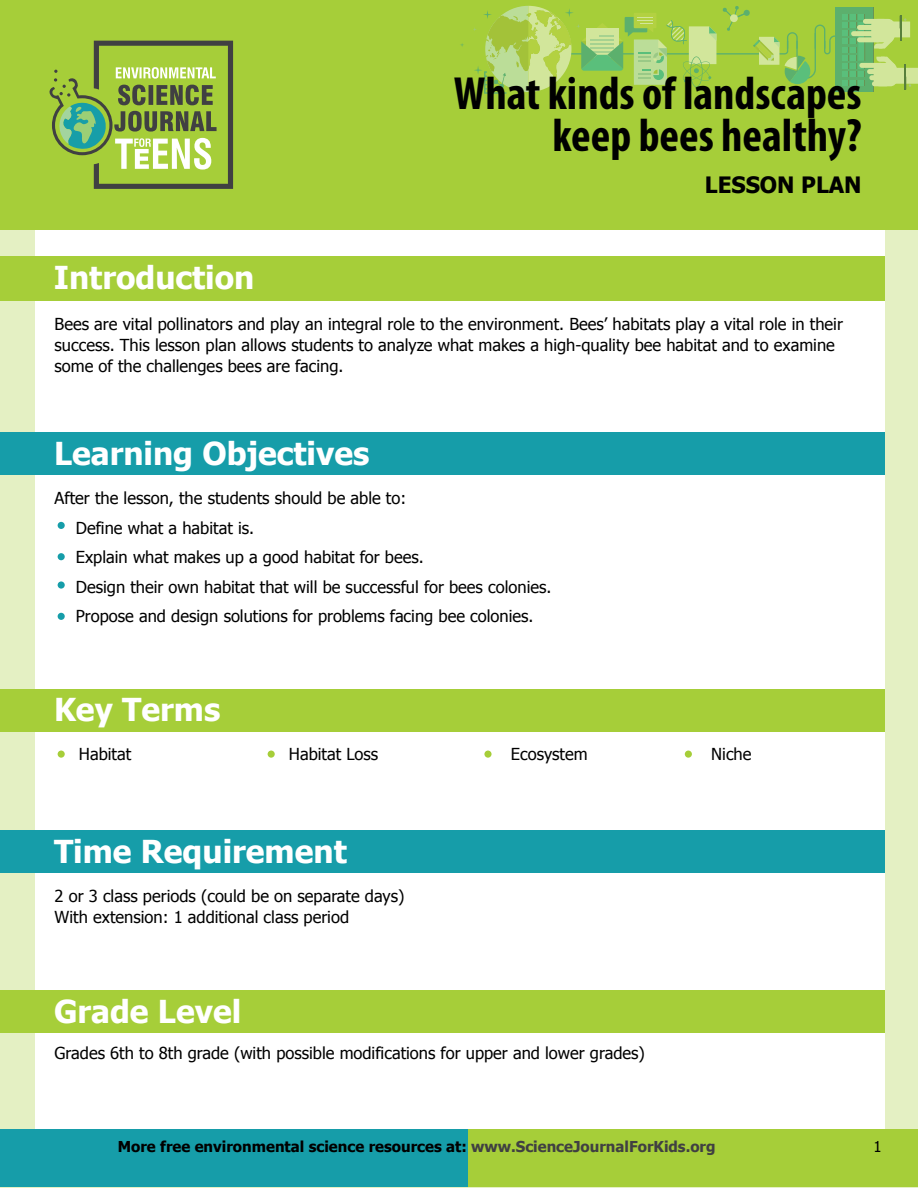
<style>
.page{position:relative;width:918px;height:1188px;background:#e4f0c3}
.page>*{position:absolute;margin:0;border:0;box-sizing:border-box;transform-origin:0 0}
.t1{font:700 condensed 46.65px/42px "Myriad Pro";color:#000;text-align:right}
.t2{font:700 31.5px "Tahoma";color:#fff}
.t3{font:700 22.5px "Tahoma";color:#000}
.t4{font:16.5px/29.5px "Tahoma";color:#000}
.t5{font:700 15px "Tahoma";color:#000}
.t6{font:15px "Tahoma";color:#000}
.s1{color:#404042}
</style>
<div class="page">
<div style="left:35px;top:230px;width:849px;height:911px;background:#fff"></div>
<div style="left:0;top:0;width:918px;height:230px;background:#a6ce39"></div>
<div style="left:451px;top:1129px;width:467px;height:58px;background:#a6ce39"></div>
<div style="left:0;top:1129px;width:468px;height:58px;background:#169da9"></div>
<div style="left:835px;top:7px;width:38px;height:85px;background:#5cb06d"></div>
<div style="left:867px;top:69px;width:23px;height:5px;background:#d2e69b;border-radius:2px"></div>
<div style="left:874px;top:63px;width:23px;height:23px;background:#d2e69b;border-radius:6px"></div>
<div style="left:872px;top:81px;width:17px;height:5px;background:#d2e69b;border-radius:2px"></div>
<div style="left:869px;top:75px;width:24px;height:5px;background:#d2e69b;border-radius:2px"></div>
<div style="left:859px;top:63px;width:24px;height:5px;background:#d2e69b;border-radius:2px"></div>
<div style="left:871px;top:19px;width:24px;height:23px;background:#d2e69b;border-radius:6px"></div>
<div style="left:863px;top:19px;width:23px;height:5px;background:#d2e69b;border-radius:2px"></div>
<div style="left:857px;top:25px;width:23px;height:5px;background:#d2e69b;border-radius:2px"></div>
<div style="left:857px;top:37px;width:23px;height:5px;background:#d2e69b;border-radius:2px"></div>
<div style="left:851px;top:31px;width:23px;height:5px;background:#d2e69b;border-radius:2px"></div>
<svg style="left:876px;top:57px;width:42px;height:32px"></svg>
<svg style="left:874px;top:16px;width:36px;height:33px"></svg>
<svg style="left:473px;top:6px;width:392px;height:88px"></svg>
<svg style="left:49px;top:41px;width:184px;height:148px"></svg>
<div style="left:0;top:831px;width:885px;height:42px;background:#169da9"></div>
<div style="left:0;top:256px;width:885px;height:45px;background:#a6ce39"></div>
<div style="left:0;top:990px;width:885px;height:43px;background:#a6ce39"></div>
<div style="left:0;top:689px;width:885px;height:43px;background:#a6ce39"></div>
<div style="left:58px;top:751px;width:7px;height:7px;background:#a6ce39;border-radius:50%"></div>
<div style="left:268px;top:751px;width:7px;height:7px;background:#a6ce39;border-radius:50%"></div>
<div style="left:484px;top:751px;width:8px;height:7px;background:#a6ce39;border-radius:50%"></div>
<div style="left:685px;top:751px;width:7px;height:7px;background:#a6ce39;border-radius:50%"></div>
<div style="left:0;top:433px;width:885px;height:42px;background:#169da9"></div>
<div style="left:58px;top:522px;width:7px;height:7px;background:#169da9;border-radius:50%"></div>
<div style="left:58px;top:553px;width:7px;height:7px;background:#169da9;border-radius:50%"></div>
<div style="left:58px;top:581px;width:7px;height:8px;background:#169da9;border-radius:50%"></div>
<div style="left:58px;top:613px;width:7px;height:7px;background:#169da9;border-radius:50%"></div>
<h1 class="t1" style="left:454px;top:73px;width:410px">What kinds of landscapes keep bees healthy?</h1>
<h3 class="t3" style="left:705px;top:169px;width:158px">Lesson Plan</h3>
<h2 class="t2" style="left:54px;top:256px;width:202px">Introduction</h2>
<p class="t4" style="left:55px;top:313px;width:790px;line-height:21px">Bees are vital pollinators and play an integral role to the environment. Bees’ habitats play a vital role in their success. This lesson plan allows students to analyze what makes a high-quality bee habitat and to examine some of the challenges bees are facing.</p>
<h2 class="t2" style="left:54px;top:431px;width:317px">Learning Objectives</h2>
<p class="t4" style="left:76px;top:483px;width:477px;text-indent:-21px">After the lesson, the students should be able to:<br>Define what a habitat is.<br>Explain what makes up a good habitat for bees.<br>Design their own habitat that will be successful for bees colonies.<br>Propose and design solutions for problems facing bee colonies.</p>
<h2 class="t2" style="left:54px;top:688px;width:168px">Key Terms</h2>
<p class="t4" style="left:79px;top:739px;width:54px">Habitat</p>
<p class="t4" style="left:289px;top:739px;width:91px">Habitat Loss</p>
<p class="t4" style="left:511px;top:739px;width:78px">Ecosystem</p>
<p class="t4" style="left:711px;top:739px;width:42px">Niche</p>
<h2 class="t2" style="left:54px;top:829px;width:294px">Time Requirement</h2>
<p class="t4" style="left:55px;top:885px;width:351px;line-height:21px">2 or 3 class periods (could be on separate days)<br>With extension: 1 additional class period</p>
<h2 class="t2" style="left:54px;top:989px;width:189px">Grade Level</h2>
<p class="t4" style="left:55px;top:1037px;width:592px">Grades 6th to 8th grade (with possible modifications for upper and lower grades)</p>
<p class="t5" style="left:118px;top:1136px;width:599px">Мore free environmental science resources аt: <span class="s1">www.ScienceJournalForKids.org</span></p>
<p class="t6" style="left:873px;top:1136px;width:10px">1</p>
</div>
